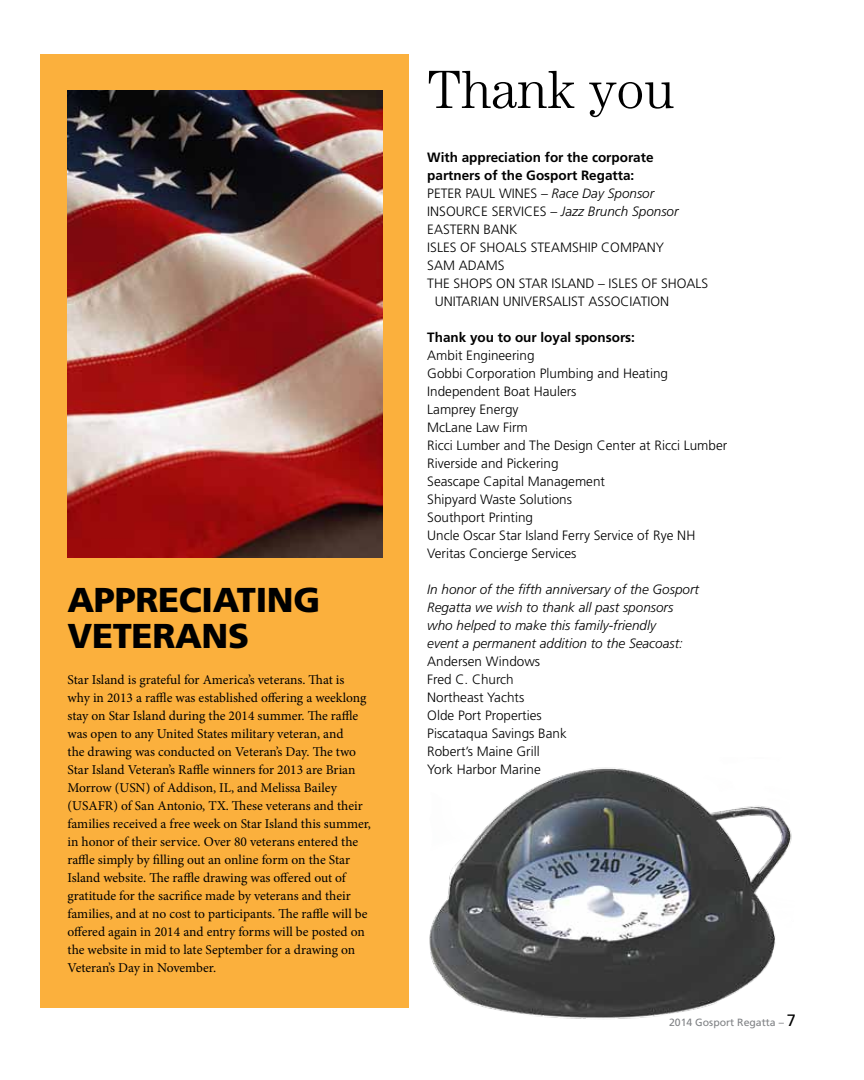
<style>
.page{position:relative;width:864px;height:1080px;background:#fff}
.page>*{position:absolute;margin:0;border:0;box-sizing:border-box;transform-origin:0 0}
.t1{font:300 54px "Century";color:#000}
.t2{font:900 34.5px/36px "Frutiger";color:#000}
.t3{font:13.5px/18px "Minion Pro";color:#000}
.t4{font:300 13.5px/18px "Frutiger";color:#000}
.t5{font:italic 300 13.5px/18px "Frutiger";color:#000}
.t6{font:700 13.5px/18px "Frutiger";color:#000}
.t7{font:10.5px "Frutiger";color:#808285}
.s1{font-weight:300}
.s2{font-weight:300;font-style:italic}
.s3{font-style:normal}
.s4{font-size:16.5px;color:#000}
</style>
<div class="page">
<img style="left:429px;top:767px;width:363px;height:252px">
<div style="left:40px;top:54px;width:369px;height:954px;background:#fbb03d"></div>
<img style="left:68px;top:90px;width:314px;height:468px">
<h2 class="t2" style="left:68px;top:582px;width:48px">APPRECIATING<br>VETERAN</h2>
<h2 class="t2" style="left:228px;top:618px;width:23px">S</h2>
<p class="t3" style="left:68px;top:671px;width:305px">Star Island is grateful for America’s veterans. That is<br>why in 2013 a raffle was established offering a weeklong stay on Star Island during the 2014 summer. The raffle was open to any United States military veteran, and<br>the drawing was conducted on Veteran’s Day. The two Star Island Veteran’s Raffle winners for 2013 are Brian Morrow (USN) of Addison, IL, and Melissa Bailey (USAFR) of San Antonio, TX. These veterans and their families received a free week on Star Island this summer, in honor of their service. Over 80 veterans entered the raffle simply by filling out an online form on the Star Island website. The raffle drawing was offered out of gratitude for the sacrifice made by veterans and their families, and at no cost to participants. The raffle will be offered again in 2014 and entry forms will be posted on the website in mid to late September for a drawing on Veteran’s Day in November.</p>
<h1 class="t1" style="left:427px;top:58px;width:249px">Thank you</h1>
<p class="t6" style="left:427px;top:148px;width:229px">With appreciation for the corporate partners of the Gosport Regatta:<br><span class="s1">Peter Paul Win es</span> <span class="s2">– Race Day Sponsor<br></span><span class="s1">Insourc e Servic</span></p>
<p class="t5" style="left:533px;top:202px;width:147px"><span class="s3">es</span> – Jazz Brunch Sponsor</p>
<p class="t4" style="left:427px;top:221px;width:8px">East</p>
<p class="t4" style="left:427px;top:221px;width:92px;text-indent:29px">ern Bank<br>Isles of Shoals</p>
<p class="t4" style="left:531px;top:239px;width:29px">Steamship</p>
<p class="t4" style="left:601px;top:239px;width:29px">Compan</p>
<p class="t4" style="left:656px;top:239px;width:10px">y</p>
<p class="t4" style="left:427px;top:257px;width:107px">Sam Adams<br>Th e Shops on Star</p>
<p class="t4" style="left:552px;top:275px;width:12px">Island</p>
<p class="t4" style="left:598px;top:275px;width:97px">– Isles of Shoals</p>
<p class="t4" style="left:435px;top:293px;width:8px">Unitarian</p>
<p class="t4" style="left:503px;top:293px;width:9px">Univ</p>
<p class="t4" style="left:532px;top:293px;width:15px">ersalist</p>
<p class="t4" style="left:588px;top:293px;width:39px">Associati</p>
<p class="t4" style="left:650px;top:293px;width:18px">on</p>
<p class="t6" style="left:427px;top:328px;width:209px">Thank you to our loyal sponsors:</p>
<p class="t4" style="left:427px;top:347px;width:302px">Ambit Engineering<br>Gobbi Corporation Plumbing and Heating<br>Independent Boat Haulers<br>Lamprey Energy<br>McLane Law Firm<br>Ricci Lumber and The Design Center at Ricci Lumber<br>Riverside and Pickering<br>Seascape Capital Management<br>Shipyard Waste Solutions<br>Southport Printing<br>U ncle Oscar Star Island Ferry Service of Rye NH<br>Veritas Concierge Services</p>
<p class="t5" style="left:427px;top:580px;width:273px">In honor of the fifth anniversary of the Gosport Regatta we wish to thank all past sponsors who helped to make this family-friendly<br>event a permanent addition to the Seacoast:</p>
<p class="t4" style="left:427px;top:652px;width:141px">Andersen Windows<br>Fred C. Church<br>Northeast Yachts<br>Olde Port Properties<br>Piscataqua Savings Bank<br>Robert’s Maine Grill<br>York Harbor Marine</p>
<p class="t7" style="left:669px;top:1016px;width:129px">2014 Gosport Regatta – <span class="s4">7</span></p>
</div>
